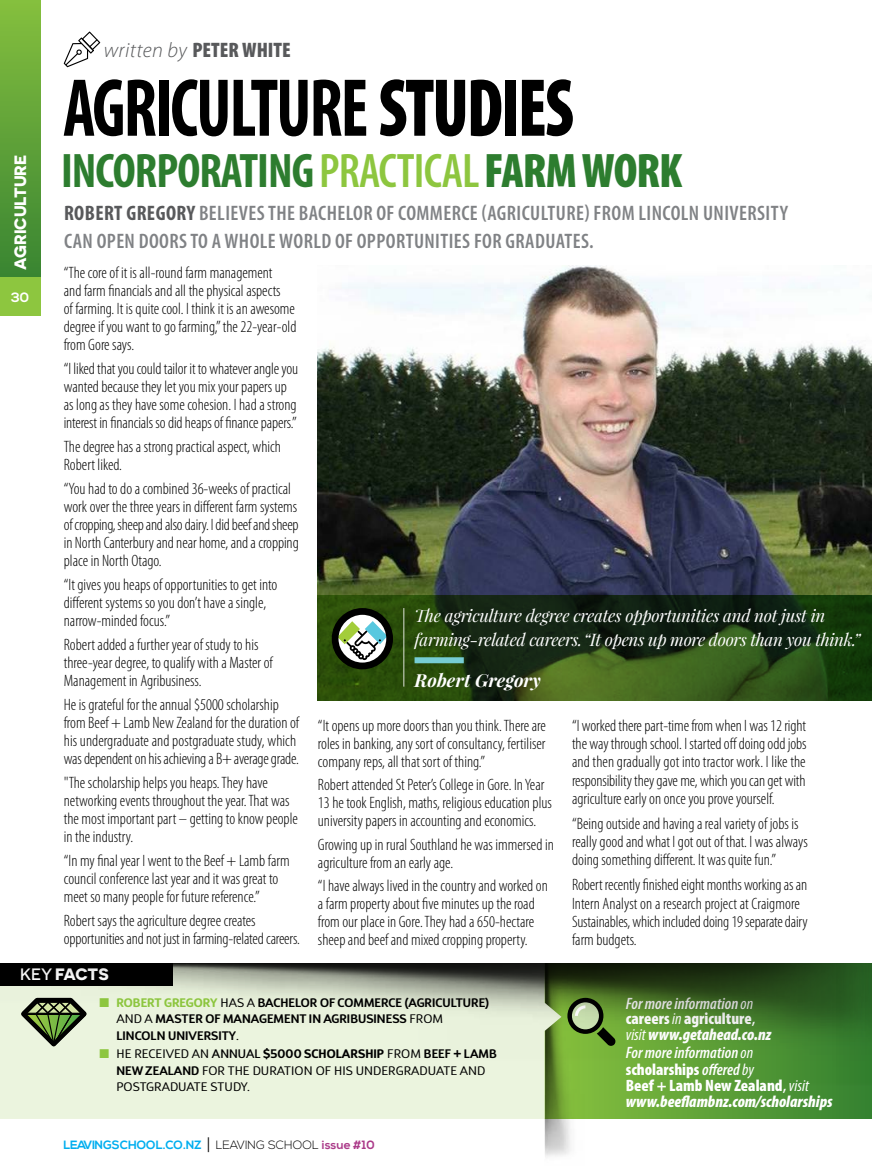
<style>
.page{position:relative;width:872px;height:1170px;background:#fff}
.page>*{position:absolute;margin:0;border:0;box-sizing:border-box;transform-origin:0 0}
.t1{font:700 condensed 82.8px "Myriad Pro";letter-spacing:-.03em;color:#000;scale:.85 1}
.t2{font:700 condensed 48.75px "Myriad Pro";letter-spacing:-.02em;color:#2d7d2f}
.t3{font:600 condensed 21px/28.5px "Myriad Pro";letter-spacing:.02em;color:#808285}
.t4{font:900 condensed 21px "Myriad Pro";color:#58595b}
.t5{font:italic 700 18px "Playfair Display";letter-spacing:.005em;color:#fff}
.t6{font:italic 17.25px/24px "Playfair Display";letter-spacing:-.02em;color:#fff}
.t7{font:300 condensed 16.5px/18px "Myriad Pro";color:#000}
.t8{font:900 condensed 16.5px/16.4px "Myriad Pro";color:#fff}
.t9{font:italic 600 condensed 16.5px/15.5px "Myriad Pro";color:#fff}
.t10{font:700 16.5px "Novecentosanswide";color:#fff}
.t11{font:700 13.5px "Nexa";color:#fff}
.t12{font:12.3px/16.5px "D Sari";letter-spacing:.005em;color:#000}
.t13{font:600 12.3px/16.5px "D Sari";letter-spacing:.005em;color:#000}
.t14{font:700 12px "Nexa";color:#00aeef}
.s1{font-weight:300;font-style:italic;font-stretch:normal}
.s2{font-weight:900}
.s3{font-weight:600;color:#8dc63f}
.s4{font-weight:700;color:#58595b}
.s5{font-weight:500}
.s6{color:#8dc63f}
.s7{font-weight:700;color:#8dc63f}
.s8{font-weight:400}
.s9{font-weight:700}
.s10{font-weight:600}
.s11{font-weight:300;font-size:18px;color:#000}
.s12{font-weight:300;color:#000}
.s13{color:#ab3a89}
.s14{font-weight:900;font-style:normal}
.s15{font-style:normal}
.s16{font-weight:600;font-style:italic}
.s17{font-weight:400;font-style:italic}
.s18{font-style:italic}
</style>
<div class="page">
<img style="left:318px;top:266px;width:554px;height:329px">
<svg style="left:64px;top:32px;width:36px;height:35px"></svg>
<svg style="left:0;top:0;width:40px;height:277px;background:#5fa138"></svg>
<div style="left:0;top:277px;width:40px;height:38px;background:#8dc63f"></div>
<svg style="left:585px;top:1100px;width:287px;height:18px;background:#5a9e37"></svg>
<img style="left:545px;top:1100px;width:40px;height:57px">
<div style="left:0;top:1100px;width:561px;height:18px;background:#ebf4de"></div>
<img style="left:0;top:963px;width:831px;height:135px">
<img style="left:831px;top:963px;width:41px;height:137px">
<svg style="left:318px;top:595px;width:554px;height:105px;background:#233e12"></svg>
<div style="left:414px;top:657px;width:50px;height:6px;background:#76cdd4"></div>
<hr style="left:403px;top:608px;width:1px;height:78px;background:#fff">
<svg style="left:336px;top:611px;width:54px;height:54px"></svg>
<svg style="left:337px;top:621px;width:50px;height:39px"></svg>
<div style="left:332px;top:608px;width:61px;height:61px;border:7px solid #000;border-radius:50%"></div>
<p class="t4" style="left:104px;top:36px;width:189px"><span class="s1">written by</span> PETER WHITE</p>
<p class="t10" style="left:10px;top:270px;width:117px;rotate:-90deg">AGRICULTURE</p>
<p class="t11" style="left:11px;top:289px;width:20px">30</p>
<h1 class="t1" style="left:63px;top:56px;width:602px">AGRICULTURE <span class="s2">STUDIES</span></h1>
<h2 class="t2" style="left:61px;top:140px;width:622px">INCORPORATING<span class="s3">PRACTICAL</span><span class="s2">FARM WORK</span></h2>
<p class="t3" style="left:64px;top:198px;width:725px"><span class="s4">ROBERT GREGORY</span> BELIEVES THE BACHELOR OF COMMERCE (AGRICULTURE) FROM LINCOLN UNIVERSITY<br>CAN OPEN DOORS TO A WHOLE WORLD OF OPPORTUNITIES FOR GRADUATES.</p>
<p class="t7" style="left:64px;top:264px;width:234px">“The core of it is all-round farm management<br>and farm financials and all the physical aspects<br>of farming. It is quite cool. I think it is an awesome degree if you want to go farming,” the 22-year-old from Gore says.</p>
<p class="t7" style="left:64px;top:360px;width:236px">“I liked that you could tailor it to whatever angle you wanted because they let you mix your papers up as long as they have some cohesion. I had a strong interest in financials so did heaps of finance papers.”</p>
<p class="t7" style="left:64px;top:437px;width:219px">The degree has a strong practical aspect, which<br>Robert liked.</p>
<p class="t7" style="left:64px;top:479px;width:236px">“You had to do a combined 36-weeks of practical work over the three years in different farm systems of cropping, sheep and also dairy. I did beef and sheep in North Canterbury and near home, and a cropping place in North Otago.</p>
<p class="t7" style="left:64px;top:575px;width:215px">“It gives you heaps of opportunities to get into different systems so you don’t have a single, narrow-minded focus.”</p>
<p class="t7" style="left:64px;top:635px;width:210px">Robert added a further year of study to his three-year degree, to qualify with a Master of<br>Management in Agribusiness.</p>
<p class="t7" style="left:64px;top:695px;width:237px">He is grateful for the annual $5000 scholarship from Beef + Lamb New Zealand for the duration of his undergraduate and postgraduate study, which was dependent on his achieving a B+ average grade.</p>
<p class="t7" style="left:64px;top:773px;width:236px">"The scholarship helps you heaps. They have networking events throughout the year. That was the most important part – getting to know people in the industry.</p>
<p class="t7" style="left:64px;top:851px;width:227px">“In my final year I went to the Beef + Lamb farm council conference last year and it was great to meet so many people for future reference.”</p>
<p class="t7" style="left:64px;top:911px;width:237px">Robert says the agriculture degree creates opportunities and not just in farming-related careers.</p>
<p class="t6" style="left:414px;top:602px;width:447px">The agriculture degree creates opportunities and not just in farming-related careers. “It opens up more doors than you think.”</p>
<p class="t5" style="left:414px;top:667px;width:128px">Robert Gregory</p>
<p class="t7" style="left:318px;top:716px;width:229px;text-align:justify">“It opens up more doors than you think. There are roles in banking, any sort of consultancy, fertiliser company reps, all that sort of thing.”</p>
<p class="t7" style="left:318px;top:775px;width:235px">Robert attended St Peter’s College in Gore. In Year<br>13 he took English, maths, religious education plus university papers in accounting and economics.</p>
<p class="t7" style="left:318px;top:835px;width:237px">Growing up in rural Southland he was immersed in agriculture from an early age.</p>
<p class="t7" style="left:318px;top:876px;width:231px">“I have always lived in the country and worked on a farm property about five minutes up the road from our place in Gore. They had a 650-hectare sheep and beef and mixed cropping property.</p>
<p class="t7" style="left:572px;top:716px;width:236px;text-align:justify">“I worked there part-time from when I was 12 right the way through school. I started off doing odd jobs and then gradually got into tractor work. I like the responsibility they gave me, which you can get with agriculture early on once you prove yourself.</p>
<p class="t7" style="left:572px;top:814px;width:237px">“Being outside and having a real variety of jobs is really good and what I got out of that. I was always doing something different. It was quite fun.”</p>
<p class="t7" style="left:572px;top:875px;width:237px">Robert recently finished eight months working as an Intern Analyst on a research project at Craigmore Sustainables, which included doing 19 separate dairy farm budgets.</p>
<p class="t10" style="left:20px;top:964px;width:90px"><span class="s5">KEY</span> FACTS</p>
<p class="t13" style="left:116px;top:993px;width:374px;text-indent:-17px"><span class="s6">■</span> <span class="s7">ROBERT GREGORY</span> <span class="s8">HAS A</span> BACHELOR OF COMMERCE (AGRICULTURE)<br><span class="s8">AND A</span> MASTER OF MANAGEMENT IN AGRIBUSINESS <span class="s8">FROM<br></span>LINCOLN UNIVERSITY<span class="s8">.</span></p>
<p class="t12" style="left:116px;top:1045px;width:382px;text-indent:-17px"><span class="s6">■</span> HE RECEIVED AN <span class="s5">ANNUAL</span> <span class="s9">$5000 SCHOLARSHIP</span> FROM <span class="s10">BEEF + LAMB<br>NEW ZEALAND</span> FOR THE DURATION OF HIS UNDERGRADUATE AND<br>POSTGRADUATE STUDY.</p>
<p class="t14" style="left:63px;top:1137px;width:313px">LEAVINGSCHOOL.CO.NZ <span class="s11">|</span> <span class="s12">LEAVING SCHOOL</span> <span class="s13">issue #10</span></p>
<p class="t9" style="left:626px;top:995px;width:147px">For more information <span class="s8">on </span><span class="s14">careers</span> <span class="s8">in</span> <span class="s14">agriculture</span><span class="s15">, </span><span class="s8">visit</span> <span class="s2">www.getahead.co.nz</span></p>
<p class="t8" style="left:626px;top:1043px;width:208px"><span class="s16">For more information</span> <span class="s17">on<br></span>scholarships <span class="s16">offered</span> <span class="s17">by<br></span>Beef + Lamb New Zealand<span class="s10">,</span> <span class="s17">visit </span><span class="s18">www.beeflambnz.com/scholarships</span></p>
</div>
